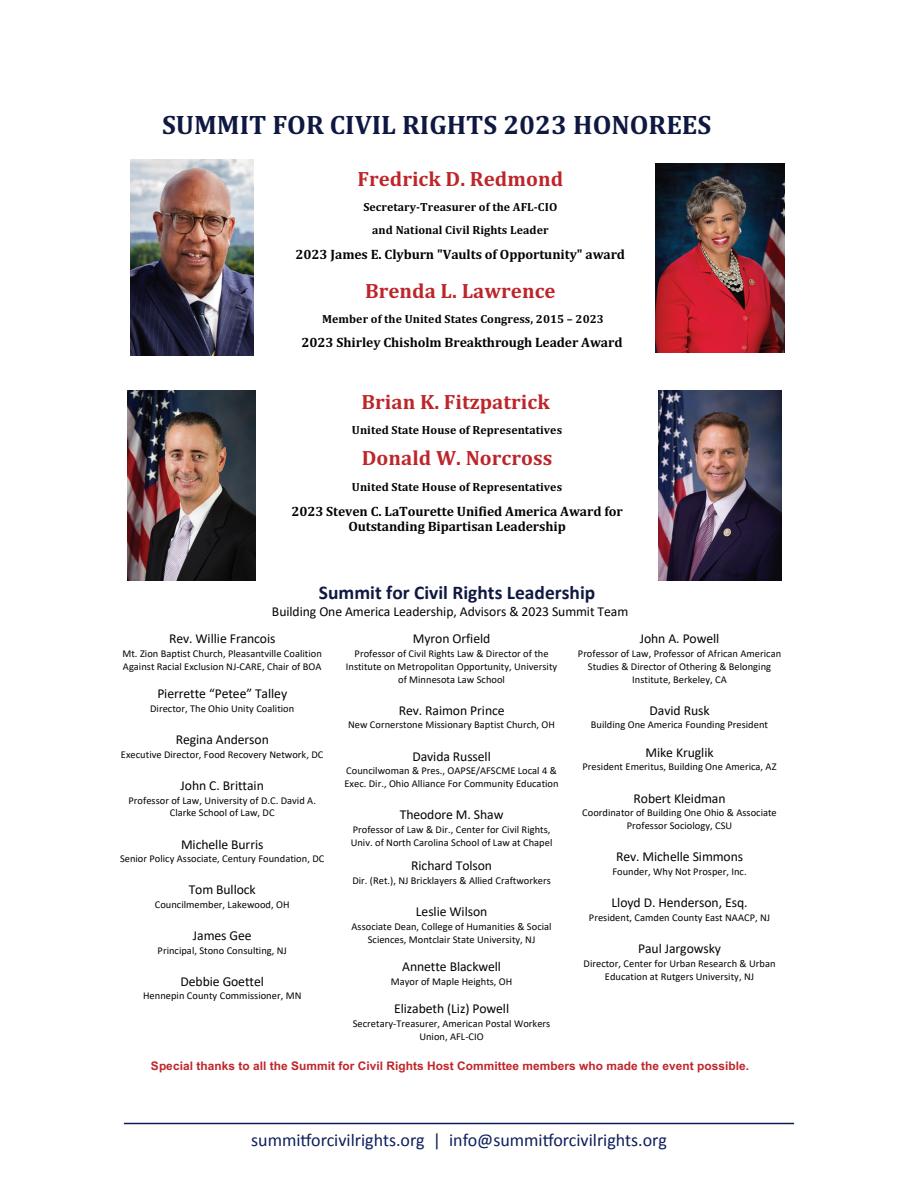
<style>
.page{position:relative;width:918px;height:1188px;background:#fff}
.page>*{position:absolute;margin:0;border:0;box-sizing:border-box;transform-origin:0 0}
.t1{font:700 27px "Cambria";color:#0f1840}
.t2{font:700 20.85px "Cambria";letter-spacing:.005em;color:#be252a}
.t3{font:700 19.5px "Calibri";color:#0f1840}
.t4{font:18px "Calibri";color:#0c1d5b}
.t5{font:13.65px/27px "Calibri";letter-spacing:-.005em;color:#040503}
.t6{font:700 13.65px/15.9px "Cambria";letter-spacing:-.005em;color:#040503;text-align:center}
.t7{font:700 11.85px/23.1px "Cambria";letter-spacing:.005em;color:#040503;text-align:center}
.t8{font:700 11.85px "Arial";letter-spacing:.005em;color:#be252a}
.t9{font:10.5px/12.9px "Calibri";letter-spacing:.005em;color:#040503;text-align:center}
</style>
<div class="page">
<img style="left:656px;top:163px;width:128px;height:189px">
<img style="left:130px;top:160px;width:124px;height:196px">
<img style="left:659px;top:391px;width:122px;height:190px">
<img style="left:128px;top:391px;width:128px;height:190px">
<hr style="left:124px;top:1123px;width:670px;height:1px;background:#0c1d5b">
<h1 class="t1" style="left:162px;top:105px;width:551px">SUMMIT FOR CIVIL RIGHTS 2023 HONOREES</h1>
<h2 class="t2" style="left:357px;top:164px;width:207px">Fredrick D. Redmond</h2>
<p class="t7" style="left:363px;top:195px;width:195px">Secretary-Treasurer of the AFL-CIO and National Civil Rights Leader</p>
<h3 class="t6" style="left:296px;top:246px;width:331px">2023 James E. Clyburn "Vaults of Opportunity" award</h3>
<h2 class="t2" style="left:365px;top:276px;width:192px">Brenda L. Lawrence</h2>
<p class="t7" style="left:322px;top:307px;width:283px">Member of the United States Congress, 2015 – 2023</p>
<h3 class="t6" style="left:302px;top:334px;width:322px">2023 Shirley Chisholm Breakthrough Leader Award</h3>
<h2 class="t2" style="left:362px;top:387px;width:190px">Brian K. Fitzpatrick</h2>
<p class="t7" style="left:352px;top:418px;width:212px">United State House of Representatives</p>
<h2 class="t2" style="left:362px;top:444px;width:192px">Donald W. Norcross</h2>
<p class="t7" style="left:352px;top:475px;width:212px">United State House of Representatives</p>
<h3 class="t6" style="left:291px;top:502px;width:333px">2023 Steven C. LaTourette Unified America Award for<br>Outstanding Bipartisan Leadership</h3>
<h3 class="t3" style="left:319px;top:578px;width:278px">Summit for Civil Rights Leadership</h3>
<h3 class="t5" style="left:169px;top:598px;width:461px;text-indent:103px">Building One America Leadership, Advisors &amp; 2023 Summit Team<br>Rev. Willie Francois</h3>
<p class="t9" style="left:123px;top:647px;width:201px;text-align:left">Mt. Zion Baptist Church, Pleasantville Coalition<br>Against Racial Exclusion NJ-CARE, Chair of BOA</p>
<h3 class="t5" style="left:157px;top:680px;width:131px">Pierrette “Petee” Talley</h3>
<p class="t9" style="left:150px;top:702px;width:146px">Director, The Ohio Unity Coalition</p>
<h3 class="t5" style="left:176px;top:726px;width:95px">Regina Anderson</h3>
<p class="t9" style="left:121px;top:748px;width:204px">Executive Director, Food Recovery Network, DC</p>
<h3 class="t5" style="left:181px;top:771px;width:85px">John C. Brittain</h3>
<p class="t9" style="left:129px;top:793px;width:189px">Professor of Law, University of D.C. David A.<br>Clarke School of Law, DC</p>
<h3 class="t5" style="left:181px;top:830px;width:84px">Michelle Burris</h3>
<p class="t9" style="left:120px;top:852px;width:206px">Senior Policy Associate, Century Foundation, DC</p>
<h3 class="t5" style="left:189px;top:876px;width:69px">Tom Bullock</h3>
<p class="t9" style="left:155px;top:898px;width:136px">Councilmember, Lakewood, OH</p>
<h3 class="t5" style="left:193px;top:922px;width:60px">James Gee</h3>
<p class="t9" style="left:158px;top:943px;width:131px">Principal, Stono Consulting, NJ</p>
<h3 class="t5" style="left:181px;top:968px;width:85px">Debbie Goettel</h3>
<p class="t9" style="left:143px;top:989px;width:160px">Hennepin County Commissioner, MN</p>
<h3 class="t5" style="left:413px;top:625px;width:79px">Myron Orfield</h3>
<p class="t9" style="left:346px;top:647px;width:213px">Professor of Civil Rights Law &amp; Director of the<br>Institute on Metropolitan Opportunity, University of Minnesota Law School</p>
<h3 class="t5" style="left:399px;top:697px;width:107px">Rev. Raimon Prince</h3>
<p class="t9" style="left:348px;top:718px;width:209px">New Cornerstone Missionary Baptist Church, OH</p>
<h3 class="t5" style="left:412px;top:742px;width:80px">Davida Russell</h3>
<p class="t9" style="left:344px;top:764px;width:216px;text-align:left">Councilwoman &amp; Pres., OAPSE/AFSCME Local 4 &amp;<br>Exec. Dir., Ohio Alliance For Community Education</p>
<h3 class="t5" style="left:400px;top:801px;width:105px">Theodore M. Shaw</h3>
<p class="t9" style="left:351px;top:822px;width:203px;text-align:left">Professor of Law &amp; Dir., Center for Civil Rights,<br>Univ. of North Carolina School of Law at Chapel</p>
<h3 class="t5" style="left:411px;top:852px;width:82px">Richard Tolson</h3>
<p class="t9" style="left:352px;top:874px;width:200px">Dir. (Ret.), NJ Bricklayers &amp; Allied Craftworkers</p>
<h3 class="t5" style="left:416px;top:898px;width:73px">Leslie Wilson</h3>
<p class="t9" style="left:352px;top:920px;width:202px">Associate Dean, College of Humanities &amp; Social<br>Sciences, Montclair State University, NJ</p>
<h3 class="t5" style="left:402px;top:953px;width:100px">Annette Blackwell</h3>
<p class="t9" style="left:391px;top:975px;width:123px">Mayor of Maple Heights, OH</p>
<h3 class="t5" style="left:394px;top:995px;width:117px">Elizabeth (Liz) Powell</h3>
<p class="t9" style="left:353px;top:1017px;width:199px">Secretary-Treasurer, American Postal Workers<br>Union, AFL-CIO</p>
<h3 class="t5" style="left:640px;top:625px;width:81px">John A. Powell</h3>
<p class="t9" style="left:578px;top:647px;width:205px">Professor of Law, Professor of African American<br>Studies &amp; Director of Othering &amp; Belonging<br>Institute, Berkeley, CA</p>
<h3 class="t5" style="left:650px;top:697px;width:62px">David Rusk</h3>
<p class="t9" style="left:591px;top:718px;width:179px">Building One America Founding President</p>
<h3 class="t5" style="left:646px;top:739px;width:70px">Mike Kruglik</h3>
<p class="t9" style="left:583px;top:760px;width:196px">President Emeritus, Building One America, AZ</p>
<h3 class="t5" style="left:634px;top:784px;width:94px">Robert Kleidman</h3>
<p class="t9" style="left:582px;top:806px;width:196px">Coordinator of Building One Ohio &amp; Associate<br>Professor Sociology, CSU</p>
<h3 class="t5" style="left:616px;top:843px;width:129px">Rev. Michelle Simmons</h3>
<p class="t9" style="left:612px;top:865px;width:136px">Founder, Why Not Prosper, Inc.</p>
<h3 class="t5" style="left:612px;top:889px;width:137px">Lloyd D. Henderson, Esq.</h3>
<p class="t9" style="left:589px;top:911px;width:183px">President, Camden County East NAACP, NJ</p>
<h3 class="t5" style="left:638px;top:935px;width:84px">Paul Jargowsky</h3>
<p class="t9" style="left:584px;top:956px;width:193px">Director, Center for Urban Research &amp; Urban<br>Education at Rutgers University, NJ</p>
<p class="t8" style="left:151px;top:1057px;width:600px">Special thanks to all the Summit for Civil Rights Host Committee members who made the event possible.</p>
<h3 class="t4" style="left:251px;top:1129px;width:417px">summitforcivilrights.org | info@summitforcivilrights.org</h3>
</div>
